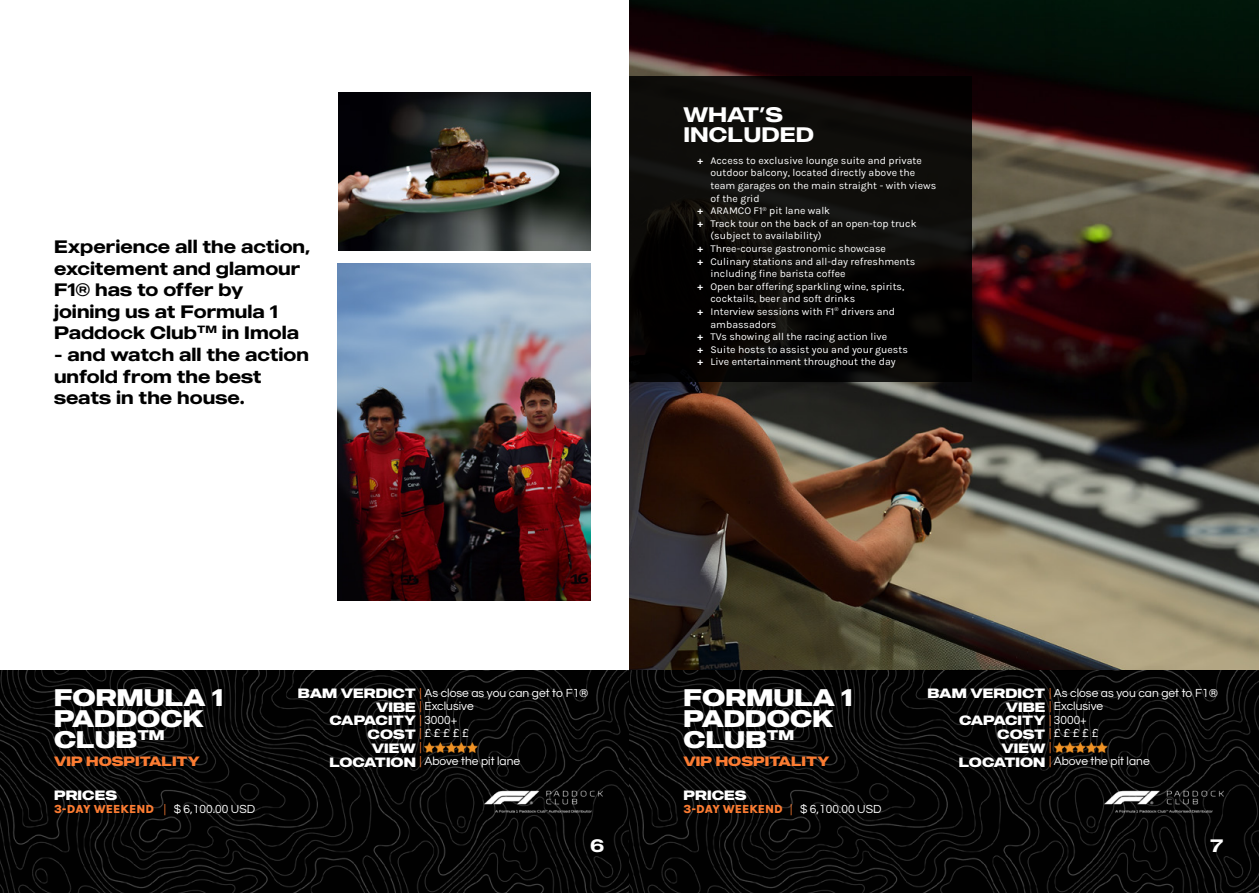
<style>
.page{position:relative;width:1259px;height:893px;background:#fff}
.page>*{position:absolute;margin:0;border:0;box-sizing:border-box;transform-origin:0 0}
.t1{font:700 24px/21px "MADE Outer Sans";color:#fff}
.t2{font:500 21px/19.5px "MADE Outer Sans";color:#fff}
.t3{font:500 18px/21.6px "MADE Outer Sans";color:#000}
.t4{font:500 18px "MADE Outer Sans";color:#fff}
.t5{font:700 13.5px "MADE Outer Sans";color:#fff}
.t6{font:700 13.5px "MADE Outer Sans";color:#fc7c32}
.t7{font:12px/13.5px "Questrial";color:#fff}
.t8{font:12px "Karla";color:#fc7c32}
.t9{font:10.5px "Karla";color:#fff}
.s1{font-family:"Questrial"}
.s2{font-family:"Questrial";color:#fff}
.s3{font-family:"MADE Outer Sans";font-weight:700;font-size:13.5px}
.s4{color:#fc7c32}
.s5{font-family:"Questrial";font-weight:400;font-size:12px;color:#fc7c32}
.s6{font-family:"Questrial";font-weight:400;font-size:12px}
</style>
<div class="page">
<img style="left:0;top:671px;width:629px;height:222px">
<svg style="left:424px;top:742px;width:53px;height:10px"></svg>
<img style="left:337px;top:263px;width:253px;height:337px">
<img style="left:338px;top:92px;width:252px;height:158px">
<img style="left:478px;top:784px;width:127px;height:31px">
<img style="left:629px;top:0;width:630px;height:893px">
<svg style="left:629px;top:77px;width:343px;height:305px;background:#0a0907"></svg>
<svg style="left:1054px;top:742px;width:53px;height:10px"></svg>
<img style="left:1097px;top:784px;width:128px;height:31px">
<h3 class="t3" style="left:54px;top:235px;width:258px">Experience all the action, excitement and glamour<br>F1® has to offer by joining us at Formula 1<br>Paddock Club<sup>TM</sup> in Imola</h3>
<h3 class="t3" style="left:54px;top:343px;width:256px">- and watch all the action unfold from the best seats in the house.</h3>
<h2 class="t2" style="left:683px;top:104px;width:132px">WHAT’S<br>INCLUDED</h2>
<p class="t9" style="left:697px;top:154px;width:226px">ů Access to exclusive lounge suite and private</p>
<p class="t9" style="left:710px;top:166px;width:206px">outdoor balcony, located directly above the</p>
<p class="t9" style="left:710px;top:179px;width:227px">team garages on the main straight - with views</p>
<p class="t9" style="left:710px;top:191px;width:51px">of the grid</p>
<p class="t9" style="left:697px;top:204px;width:135px">ů ARAMCO F1<sup>®</sup> pit lane walk</p>
<p class="t9" style="left:697px;top:217px;width:221px">ů Track tour on the back of an open-top truck</p>
<p class="t9" style="left:710px;top:229px;width:113px">(subject to availability)</p>
<p class="t9" style="left:697px;top:242px;width:190px">ů Three-course gastronomic showcase</p>
<p class="t9" style="left:697px;top:254px;width:220px">ů Culinary stations and all-day refreshments</p>
<p class="t9" style="left:710px;top:267px;width:136px">including fine barista coffee</p>
<p class="t9" style="left:697px;top:280px;width:209px">ů Open bar offering sparkling wine, spirits,</p>
<p class="t9" style="left:710px;top:292px;width:146px">cocktails, beer and soft drinks</p>
<p class="t9" style="left:697px;top:305px;width:200px">ů Interview sessions with F1<sup>®</sup> drivers and</p>
<p class="t9" style="left:710px;top:317px;width:67px">ambassadors</p>
<p class="t9" style="left:697px;top:330px;width:192px">ů TVs showing all the racing action live</p>
<p class="t9" style="left:697px;top:343px;width:212px">ů Suite hosts to assist you and your guests</p>
<p class="t9" style="left:697px;top:355px;width:200px">ů Live entertainment throughout the day</p>
<h1 class="t1" style="left:54px;top:686px;width:170px">FORMULA 1<br>PADDOCK<br>CLUB<sup>TM</sup></h1>
<p class="t6" style="left:54px;top:752px;width:147px">VIP HOSPITALITY</p>
<p class="t5" style="left:54px;top:787px;width:65px">PRICES</p>
<p class="t8" style="left:54px;top:801px;width:203px">3-DAY WEEKEND <span class="s1">|</span> <span class="s2">$ 6,100.00 USD</span></p>
<p class="t7" style="left:376px;top:686px;width:214px;text-indent:-78px"><span class="s3">BAM VERDICT</span> <span class="s4">|</span> As close as you can get to F1®<br><span class="s3">VIBE</span> <span class="s4">|</span> Exclusive</p>
<p class="t5" style="left:329px;top:712px;width:129px">CAPACITY <span class="s5">|</span> <span class="s6">3000+</span></p>
<p class="t7" style="left:368px;top:727px;width:103px"><span class="s3">COST</span> <span class="s4">|</span> £ £ £ £ £</p>
<p class="t5" style="left:372px;top:739px;width:51px">VIEW <span class="s5">|</span></p>
<p class="t7" style="left:329px;top:755px;width:192px"><span class="s3">LOCATION</span> <span class="s4">|</span> Above the pit lane</p>
<h3 class="t4" style="left:590px;top:834px;width:16px">6</h3>
<h1 class="t1" style="left:683px;top:686px;width:170px">FORMULA 1<br>PADDOCK<br>CLUB<sup>TM</sup></h1>
<p class="t6" style="left:683px;top:752px;width:147px">VIP HOSPITALITY</p>
<p class="t5" style="left:683px;top:787px;width:65px">PRICES</p>
<p class="t8" style="left:683px;top:801px;width:199px">3-DAY WEEKEND <span class="s1">|</span> <span class="s2">$ 6,100.00 USD</span></p>
<p class="t7" style="left:1005px;top:686px;width:214px;text-indent:-78px"><span class="s3">BAM VERDICT</span> <span class="s4">|</span> As close as you can get to F1®<br><span class="s3">VIBE</span> <span class="s4">|</span> Exclusive</p>
<p class="t5" style="left:959px;top:712px;width:129px">CAPACITY <span class="s5">|</span> <span class="s6">3000+</span></p>
<p class="t7" style="left:997px;top:727px;width:103px"><span class="s3">COST</span> <span class="s4">|</span> £ £ £ £ £</p>
<p class="t5" style="left:1001px;top:739px;width:51px">VIEW <span class="s5">|</span></p>
<p class="t7" style="left:959px;top:755px;width:192px"><span class="s3">LOCATION</span> <span class="s4">|</span> Above the pit lane</p>
<h3 class="t4" style="left:1210px;top:834px;width:15px">7</h3>
</div>
